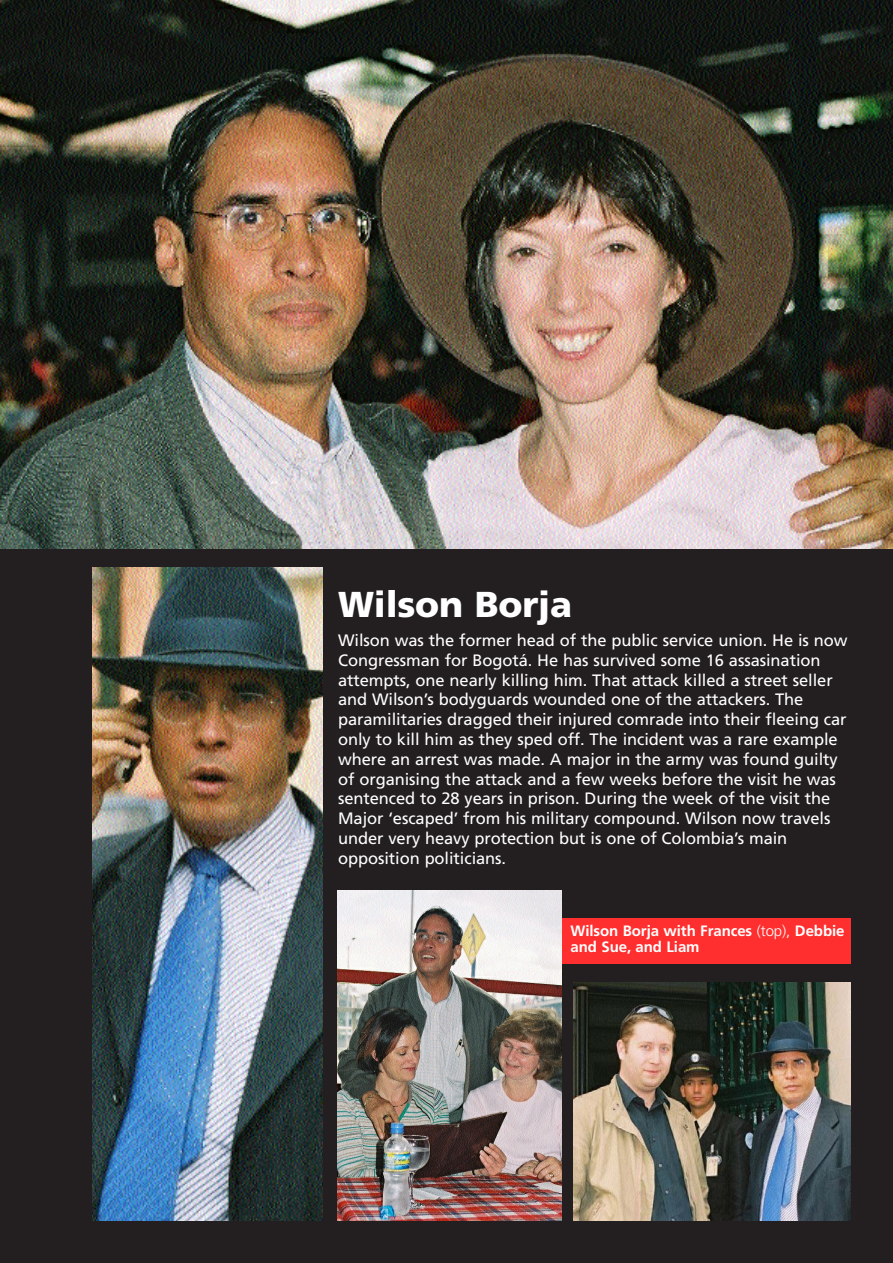
<style>
.page{position:relative;width:893px;height:1263px;background:#fff}
.page>*{position:absolute;margin:0;border:0;box-sizing:border-box;transform-origin:0 0}
.t1{font:900 36px "Frutiger";letter-spacing:-.005em;color:#fff}
.t2{font:16.5px/19.8px "Frutiger";letter-spacing:-.005em;color:#fff}
.t3{font:700 15px/16.5px "Frutiger";letter-spacing:-.005em;color:#fff}
.s1{font-weight:300}
</style>
<div class="page">
<div style="left:0;top:298px;width:892px;height:965px;background:#231f20"></div>
<img style="left:0;top:0;width:892px;height:549px">
<img style="left:92px;top:567px;width:230px;height:653px">
<img style="left:573px;top:982px;width:277px;height:238px">
<div style="left:556px;top:918px;width:294px;height:46px;background:#ff2f2f"></div>
<img style="left:337px;top:890px;width:224px;height:330px">
<h1 class="t1" style="left:338px;top:590px;width:235px">Wilson Borja</h1>
<p class="t2" style="left:338px;top:632px;width:511px">Wilson was the former head of the public service union. He is now Congressman for Bogotá. He has survived some 16 assasination attempts, one nearly killing him. That attack killed a street seller and Wilson’s bodyguards wounded one of the attackers. The paramilitaries dragged their injured comrade into their fleeing car only to kill him as they sped off. The incident was a rare example where an arrest was made. A major in the army was found guilty of organising the attack and a few weeks before the visit he was sentenced to 28 years in prison. During the week of the visit the Major ‘escaped’ from his military compound. Wilson now travels under very heavy protection but is one of Colombia’s main opposition politicians.</p>
<p class="t3" style="left:570px;top:923px;width:275px">Wilson Borja with Frances <span class="s1">(top),</span> Debbie and Sue, and Liam</p>
</div>
